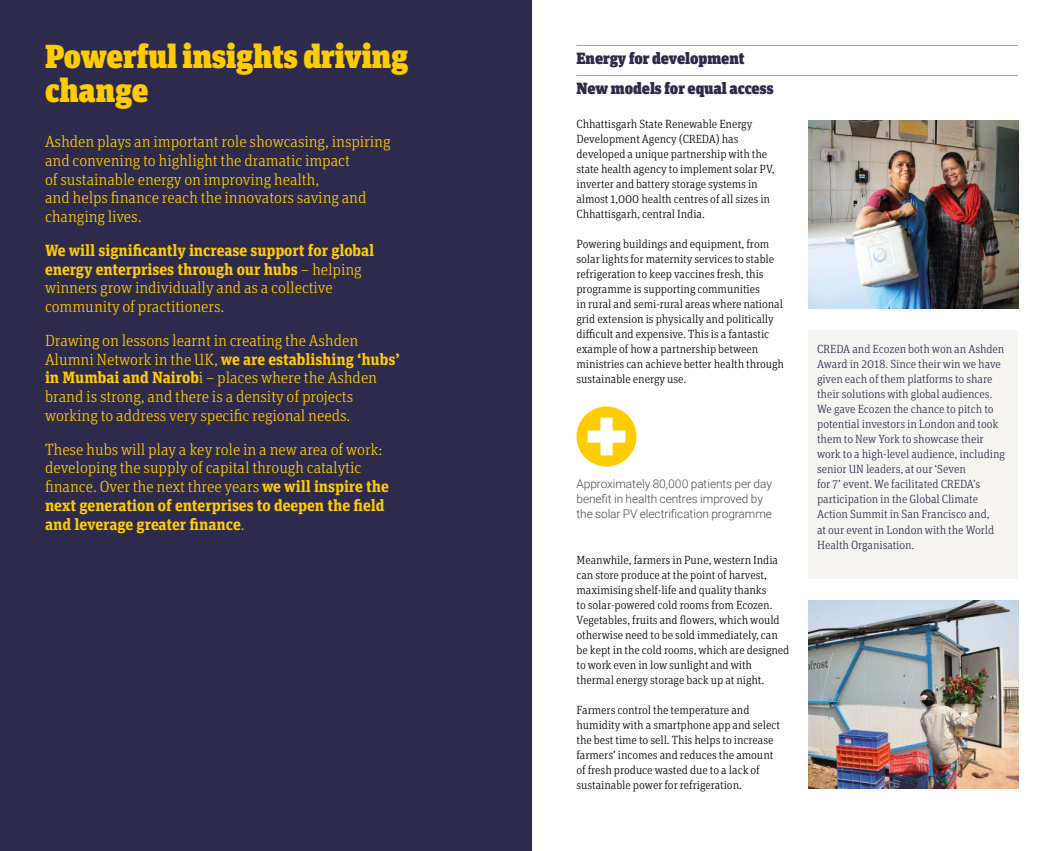
<style>
.page{position:relative;width:1063px;height:851px;background:#fff}
.page>*{position:absolute;margin:0;border:0;box-sizing:border-box;transform-origin:0 0}
.t1{font:900 33.25px/33.8px "Unit Slab Pro";color:#fc0}
.t2{font:300 16.25px/18.8px "Unit Slab Pro";letter-spacing:-.005em;color:#fc0}
.t3{font:700 16.25px/18.8px "Unit Slab Pro";letter-spacing:-.005em;color:#fc0}
.t4{font:900 16.25px/30px "Unit Slab Pro";color:#2e2a4b}
.t5{font:300 11.88px/15px "Unit Slab Pro";letter-spacing:-.005em;color:#000}
.t6{font:300 11.88px/15px "Unit Slab Pro";letter-spacing:-.005em;color:#2e2a4b}
.t7{font:300 11.88px/15px "Roboto";letter-spacing:-.005em;color:#4a4948}
.s1{font-weight:300}
.s2{font-weight:700}
</style>
<div class="page">
<div style="left:0;top:0;width:531px;height:850px;background:#2e2a4b"></div>
<div style="left:808px;top:330px;width:210px;height:248px;background:#f6f5f2"></div>
<hr style="left:576px;top:45px;width:442px;height:1px;background:#a7a597">
<hr style="left:576px;top:75px;width:442px;height:1px;background:#a7a597">
<img style="left:808px;top:120px;width:210px;height:188px">
<img style="left:808px;top:600px;width:210px;height:188px">
<div style="left:576px;top:406px;width:60px;height:60px;background:#fc0;border-radius:50%"></div>
<svg style="left:588px;top:417px;width:37px;height:38px"></svg>
<h1 class="t1" style="left:45px;top:42px;width:365px">Powerful insights driving change</h1>
<h2 class="t2" style="left:45px;top:133px;width:347px">Ashden plays an important role showcasing, inspiring and convening to highlight the dramatic impact<br>of sustainable energy on improving health,<br>and helps finance reach the innovators saving and changing lives.</h2>
<h2 class="t3" style="left:45px;top:242px;width:331px">We will significantly increase support for global energy enterprises through our hubs <span class="s1">– helping winners grow individually and as a collective community of practitioners.</span></h2>
<p class="t2" style="left:45px;top:332px;width:356px">Drawing on lessons learnt in creating the Ashden Alumni Network in the UK, <span class="s2">we are establishing ‘hubs’ in Mumbai and Nairob</span>i – places where the Ashden brand is strong, and there is a density of projects working to address very specific regional needs.</p>
<p class="t2" style="left:45px;top:440px;width:346px">These hubs will play a key role in a new area of work: developing the supply of capital through catalytic finance. Over the next three years <span class="s2">we will inspire the next generation of enterprises to deepen the field and leverage greater finance</span>.</p>
<h2 class="t4" style="left:576px;top:45px;width:199px">Energy for development<br>New models for equal access</h2>
<p class="t5" style="left:576px;top:117px;width:200px">Chhattisgarh State Renewable Energy Development Agency (CREDA) has developed a unique partnership with the state health agency to implement solar PV, inverter and battery storage systems in almost 1,000 health centres of all sizes in Chhattisgarh, central India.</p>
<p class="t5" style="left:576px;top:237px;width:209px">Powering buildings and equipment, from solar lights for maternity services to stable refrigeration to keep vaccines fresh, this programme is supporting communities<br>in rural and semi-rural areas where national grid extension is physically and politically difficult and expensive. This is a fantastic example of how a partnership between ministries can achieve better health through sustainable energy use.</p>
<p class="t7" style="left:576px;top:476px;width:197px">Approximately 80,000 patients per day benefit in health centres improved by the solar PV electrification programme</p>
<p class="t5" style="left:576px;top:552px;width:215px">Meanwhile, farmers in Pune, western India can store produce at the point of harvest, maximising shelf-life and quality thanks<br>to solar-powered cold rooms from Ecozen.<br>Vegetables, fruits and flowers, which would otherwise need to be sold immediately, can be kept in the cold rooms, which are designed to work even in low sunlight and with thermal energy storage back up at night.</p>
<p class="t5" style="left:576px;top:702px;width:205px">Farmers control the temperature and humidity with a smartphone app and select the best time to sell. This helps to increase farmers’ incomes and reduces the amount of fresh produce wasted due to a lack of sustainable power for refrigeration.</p>
<p class="t6" style="left:817px;top:342px;width:189px">CREDA and Ecozen both won an Ashden Award in 2018. Since their win we have given each of them platforms to share their solutions with global audiences.<br>We gave Ecozen the chance to pitch to potential investors in London and took them to New York to showcase their work to a high-level audience, including senior UN leaders, at our ‘Seven<br>for 7’ event. We facilitated CREDA’s participation in the Global Climate Action Summit in San Francisco and,<br>at our event in London with the World Health Organisation.</p>
</div>
